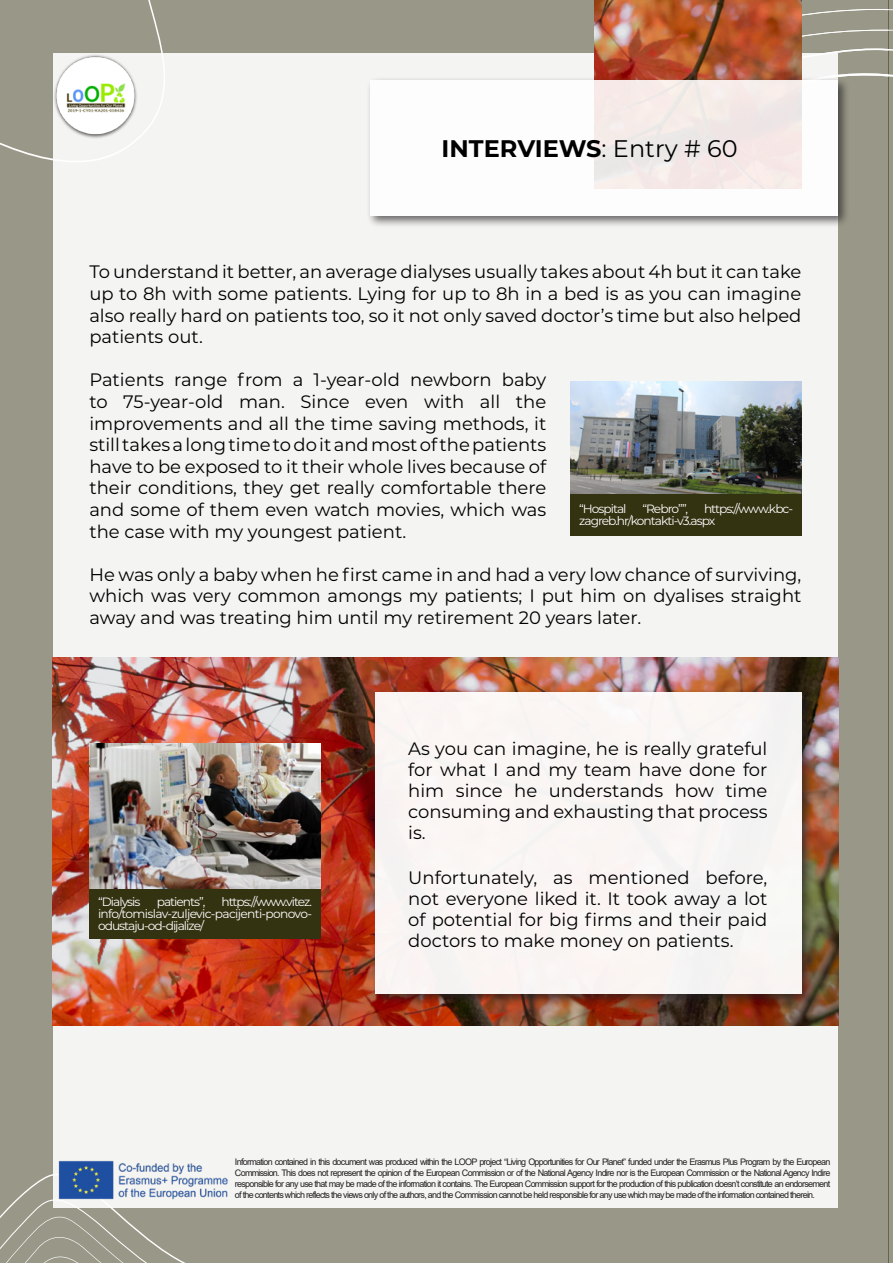
<style>
.page{position:relative;width:893px;height:1263px;background:#fff}
.page>*{position:absolute;margin:0;border:0;box-sizing:border-box;transform-origin:0 0}
.t1{font:700 24px "Montserrat";color:#000}
.t2{font:18px/21.6px "Montserrat";color:#000;text-align:justify}
.t3{font:12px/12px "Montserrat";letter-spacing:-.08em;color:#fff}
.t4{font:9px/10.9px "Arial";letter-spacing:-.08em;color:#231f20;text-align:justify}
.s1{font-weight:400}
</style>
<div class="page">
<div style="left:0;top:0;width:889px;height:1263px;background:#999888"></div>
<svg style="left:0;top:1174px;width:185px;height:89px"></svg>
<div style="left:53px;top:53px;width:785px;height:1155px;background:#f4f4f2"></div>
<svg style="left:0;top:0;width:165px;height:162px"></svg>
<hr style="left:889px;top:0;width:4px;height:1263px;background:#999888">
<svg style="left:802px;top:0;width:91px;height:108px"></svg>
<img style="left:54px;top:1160px;width:174px;height:41px">
<img style="left:53px;top:657px;width:786px;height:369px">
<div style="left:371px;top:688px;width:443px;height:318px;background:#231f20;opacity:.75"></div>
<div style="left:375px;top:692px;width:426px;height:301px;background:#f9f5f3"></div>
<img style="left:594px;top:0;width:208px;height:76px">
<div style="left:366px;top:76px;width:484px;height:152px;background:#231f20;opacity:.75"></div>
<svg style="left:370px;top:80px;width:468px;height:135px;fill:#fdfdfd"></svg>
<img style="left:570px;top:381px;width:232px;height:116px">
<div style="left:570px;top:494px;width:231px;height:41px;background:#333211"></div>
<img style="left:89px;top:743px;width:231px;height:146px">
<div style="left:89px;top:889px;width:231px;height:50px;background:#333211"></div>
<p class="t1" style="left:442px;top:132px;width:298px">INTERVIEWS<span class="s1">: Entry # 60</span></p>
<p class="t2" style="left:89px;top:261px;width:714px">To understand it better, an average dialyses usually takes about 4h but it can take up to 8h with some patients. Lying for up to 8h in a bed is as you can imagine also really hard on patients too, so it not only saved doctor’s time but also helped patients out.</p>
<p class="t2" style="left:89px;top:369px;width:458px">Patients range from a 1-year-old newborn baby to 75-year-old man. Since even with all the improvements and all the time saving methods, it still takes a long time to do it and most of the patients have to be exposed to it their whole lives because of their conditions, they get really comfortable there and some of them even watch movies, which was the case with my youngest patient.</p>
<p class="t2" style="left:89px;top:563px;width:714px">He was only a baby when he first came in and had a very low chance of surviving, which was very common amongs my patients; I put him on dyalises straight away and was treating him until my retirement 20 years later.</p>
<p class="t3" style="left:579px;top:502px;width:215px;text-indent:125px">https://www.kbc&shy;zagreb.hr/kontakti-v3.aspx</p>
<p class="t3" style="left:579px;top:502px;width:49px">“Hospital</p>
<p class="t3" style="left:642px;top:502px;width:47px">“Rebro””,</p>
<p class="t3" style="left:98px;top:895px;width:216px;text-align:justify;text-indent:123px">https://www.vitez. info/tomislav-zuljevic-pacijenti-ponovo&shy;odustaju-od-dijalize/</p>
<p class="t3" style="left:98px;top:895px;width:44px">“Dialysis</p>
<p class="t3" style="left:157px;top:895px;width:50px">patients”,</p>
<p class="t2" style="left:408px;top:738px;width:361px;line-height:21px">As you can imagine, he is really grateful for what I and my team have done for him since he understands how time consuming and exhausting that process is.</p>
<p class="t2" style="left:408px;top:867px;width:361px;line-height:21px">Unfortunately, as mentioned before, not everyone liked it. It took away a lot of potential for big firms and their paid doctors to make money on patients.</p>
<p class="t4" style="left:235px;top:1156px;width:597px">Information contained in this document was produced within the LOOP project “Living Opportunities for Our Planet” funded under the Erasmus Plus Program by the European Commission. This does not represent the opinion of the European Commission or of the National Agency Indire nor is the European Commission or the National Agency Indire responsible for any use that may be made of the information it contains. The European Commission support for the production of this publication doesn’t constitute an endorsement of the contents which reflects the views only of the authors, and the Commission cannot be held responsible for any use which may be made of the information contained therein.</p>
</div>
